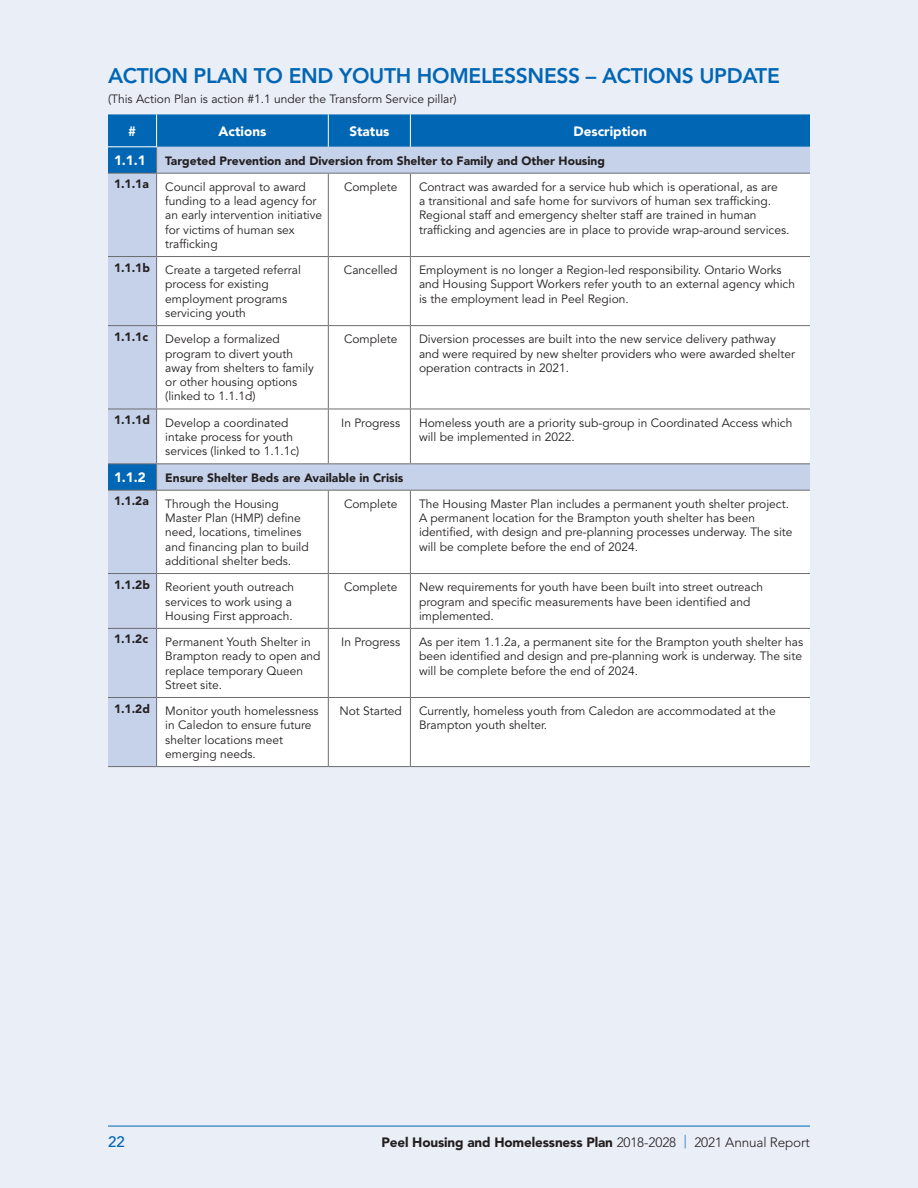
<style>
.page{position:relative;width:918px;height:1188px;background:#eaeef7}
.page>*{position:absolute;margin:0;border:0;box-sizing:border-box;transform-origin:0 0}
.Table_Heading{font:800 21px "Avenir LT Std";letter-spacing:-.015em;color:#0166b3}
.t1{font:500 15px "Avenir LT Std";color:#0166b3}
.t2{font:900 13.5px "Avenir LT Std";letter-spacing:-.01em;color:#231f20}
.Chart_Heading_Centre{font:900 13.5px "Avenir LT Std";color:#fff}
.Table_Text{font:12px/14.2px "Avenir LT Std";color:#231f20}
.Table_Text-2{font:900 12px "Avenir LT Std";color:#231f20}
.Table_Centred_Text{font:12px "Avenir LT Std";color:#231f20}
.Table_Centred_Text-2{font:900 12px "Avenir LT Std";color:#231f20}
.s1{font-weight:300}
.s2{font-weight:300;color:#0166b3}
</style>
<div class="page">
<hr style="left:108px;top:1126px;width:702px;height:1px;background:#0166b3">
<div style="left:108px;top:491px;width:48px;height:275px;background:#c6d2ea"></div>
<div style="left:157px;top:491px;width:653px;height:275px;background:#fff"></div>
<svg style="left:108px;top:114px;width:702px;height:376px;background:#dae6f1"></svg>
<hr style="left:328px;top:463px;width:82px;height:1px;background:#6c6d70">
<hr style="left:410px;top:463px;width:400px;height:1px;background:#6c6d70">
<hr style="left:108px;top:490px;width:49px;height:1px;background:#6c6d70">
<hr style="left:157px;top:490px;width:171px;height:1px;background:#6c6d70">
<hr style="left:156px;top:491px;width:1px;height:82px;background:#6c6d70">
<hr style="left:328px;top:490px;width:82px;height:1px;background:#6c6d70">
<hr style="left:328px;top:491px;width:1px;height:82px;background:#6c6d70">
<hr style="left:410px;top:490px;width:400px;height:1px;background:#6c6d70">
<hr style="left:410px;top:491px;width:1px;height:82px;background:#6c6d70">
<hr style="left:108px;top:573px;width:49px;height:1px;background:#6c6d70">
<hr style="left:157px;top:573px;width:171px;height:1px;background:#6c6d70">
<hr style="left:156px;top:574px;width:1px;height:54px;background:#6c6d70">
<hr style="left:328px;top:573px;width:82px;height:1px;background:#6c6d70">
<hr style="left:328px;top:574px;width:1px;height:54px;background:#6c6d70">
<hr style="left:410px;top:573px;width:400px;height:1px;background:#6c6d70">
<hr style="left:410px;top:574px;width:1px;height:54px;background:#6c6d70">
<hr style="left:108px;top:628px;width:49px;height:1px;background:#6c6d70">
<hr style="left:157px;top:628px;width:171px;height:1px;background:#6c6d70">
<hr style="left:156px;top:629px;width:1px;height:68px;background:#6c6d70">
<hr style="left:328px;top:628px;width:82px;height:1px;background:#6c6d70">
<hr style="left:328px;top:629px;width:1px;height:68px;background:#6c6d70">
<hr style="left:410px;top:628px;width:400px;height:1px;background:#6c6d70">
<hr style="left:410px;top:629px;width:1px;height:68px;background:#6c6d70">
<hr style="left:108px;top:697px;width:49px;height:1px;background:#6c6d70">
<hr style="left:157px;top:697px;width:171px;height:1px;background:#6c6d70">
<hr style="left:156px;top:698px;width:1px;height:68px;background:#6c6d70">
<hr style="left:328px;top:697px;width:82px;height:1px;background:#6c6d70">
<hr style="left:328px;top:698px;width:1px;height:68px;background:#6c6d70">
<hr style="left:410px;top:697px;width:400px;height:1px;background:#6c6d70">
<hr style="left:410px;top:698px;width:1px;height:68px;background:#6c6d70">
<hr style="left:108px;top:766px;width:49px;height:1px;background:#6c6d70">
<hr style="left:157px;top:766px;width:171px;height:1px;background:#6c6d70">
<hr style="left:328px;top:766px;width:82px;height:1px;background:#6c6d70">
<hr style="left:410px;top:766px;width:400px;height:1px;background:#6c6d70">
<hr style="left:156px;top:114px;width:1px;height:32px;background:#fff">
<hr style="left:328px;top:114px;width:1px;height:33px;background:#fff">
<hr style="left:410px;top:114px;width:1px;height:33px;background:#fff">
<hr style="left:108px;top:146px;width:49px;height:1px;background:#fff">
<p class="Table_Heading" style="left:108px;top:64px;width:673px">ACTION PLAN TO END YOUTH HOMELESSNESS – ACTIONS UPDATE</p>
<p class="Table_Text" style="left:108px;top:92px;width:350px">(This Action Plan is action #1.1 under the Transform Service pillar)</p>
<p class="Chart_Heading_Centre" style="left:128px;top:123px;width:9px">#</p>
<p class="Chart_Heading_Centre" style="left:219px;top:123px;width:49px">Actions</p>
<p class="Chart_Heading_Centre" style="left:349px;top:123px;width:41px">Status</p>
<p class="Chart_Heading_Centre" style="left:574px;top:123px;width:75px">Description</p>
<p class="Chart_Heading_Centre" style="left:114px;top:152px;width:33px">1.1.1</p>
<p class="Table_Text-2" style="left:165px;top:153px;width:441px">Targeted Prevention and Diversion from Shelter to Family and Other Housing</p>
<p class="Table_Centred_Text-2" style="left:114px;top:177px;width:36px">1.1.1a</p>
<p class="Table_Text" style="left:165px;top:180px;width:159px">Council approval to award funding to a lead agency for an early intervention initiative for victims of human sex trafficking</p>
<p class="Table_Centred_Text" style="left:344px;top:180px;width:55px">Complete</p>
<p class="Table_Text" style="left:419px;top:180px;width:372px">Contract was awarded for a service hub which is operational, as are<br>a transitional and safe home for survivors of human sex trafficking.<br>Regional staff and emergency shelter staff are trained in human trafficking and agencies are in place to provide wrap-around services.</p>
<p class="Table_Centred_Text-2" style="left:114px;top:260px;width:37px">1.1.1b</p>
<p class="Table_Text" style="left:165px;top:263px;width:137px">Create a targeted referral process for existing employment programs servicing youth</p>
<p class="Table_Centred_Text" style="left:344px;top:263px;width:55px">Cancelled</p>
<p class="Table_Text" style="left:419px;top:263px;width:378px">Employment is no longer a Region-led responsibility. Ontario Works and Housing Support Workers refer youth to an external agency which is the employment lead in Peel Region.</p>
<p class="Table_Centred_Text-2" style="left:114px;top:329px;width:36px">1.1.1c</p>
<p class="Table_Text" style="left:165px;top:332px;width:150px">Develop a formalized program to divert youth away from shelters to family or other housing options (linked to 1.1.1d)</p>
<p class="Table_Centred_Text" style="left:344px;top:332px;width:55px">Complete</p>
<p class="Table_Text" style="left:419px;top:332px;width:377px">Diversion processes are built into the new service delivery pathway and were required by new shelter providers who were awarded shelter operation contracts in 2021.</p>
<p class="Table_Centred_Text-2" style="left:114px;top:413px;width:37px">1.1.1d</p>
<p class="Table_Text" style="left:165px;top:416px;width:136px">Develop a coordinated intake process for youth services (linked to 1.1.1c)</p>
<p class="Table_Centred_Text" style="left:341px;top:416px;width:60px">In Progress</p>
<p class="Table_Text" style="left:419px;top:416px;width:375px">Homeless youth are a priority sub-group in Coordinated Access which will be implemented in 2022.</p>
<p class="Chart_Heading_Centre" style="left:114px;top:469px;width:33px">1.1.2</p>
<p class="Table_Text-2" style="left:165px;top:470px;width:240px">Ensure Shelter Beds are Available in Crisis</p>
<p class="Table_Centred_Text-2" style="left:114px;top:494px;width:36px">1.1.2a</p>
<p class="Table_Text" style="left:165px;top:497px;width:145px">Through the Housing<br>Master Plan (HMP) define need, locations, timelines and financing plan to build additional shelter beds.</p>
<p class="Table_Centred_Text" style="left:344px;top:497px;width:55px">Complete</p>
<p class="Table_Text" style="left:419px;top:497px;width:375px">The Housing Master Plan includes a permanent youth shelter project.<br>A permanent location for the Brampton youth shelter has been identified, with design and pre-planning processes underway. The site will be complete before the end of 2024.</p>
<p class="Table_Centred_Text-2" style="left:114px;top:577px;width:37px">1.1.2b</p>
<p class="Table_Text" style="left:165px;top:580px;width:130px">Reorient youth outreach services to work using a<br>Housing First approach.</p>
<p class="Table_Centred_Text" style="left:344px;top:580px;width:55px">Complete</p>
<p class="Table_Text" style="left:419px;top:580px;width:346px">New requirements for youth have been built into street outreach program and specific measurements have been identified and implemented.</p>
<p class="Table_Centred_Text-2" style="left:114px;top:632px;width:36px">1.1.2c</p>
<p class="Table_Text" style="left:165px;top:635px;width:157px">Permanent Youth Shelter in<br>Brampton ready to open and replace temporary Queen<br>Street site.</p>
<p class="Table_Centred_Text" style="left:341px;top:635px;width:60px">In Progress</p>
<p class="Table_Text" style="left:419px;top:635px;width:386px;text-align:justify">As per item 1.1.2a, a permanent site for the Brampton youth shelter has been identified and design and pre-planning work is underway. The site will be complete before the end of 2024.</p>
<p class="Table_Centred_Text-2" style="left:114px;top:701px;width:37px">1.1.2d</p>
<p class="Table_Text" style="left:165px;top:704px;width:155px">Monitor youth homelessness in Caledon to ensure future shelter locations meet emerging needs.</p>
<p class="Table_Centred_Text" style="left:339px;top:704px;width:64px">Not Started</p>
<p class="Table_Text" style="left:419px;top:704px;width:358px">Currently, homeless youth from Caledon are accommodated at the<br>Brampton youth shelter.</p>
<p class="t1" style="left:108px;top:1133px;width:18px">22</p>
<p class="t2" style="left:381px;top:1134px;width:430px">Peel Housing and Homelessness Plan <span class="s1">2018-2028</span> <span class="s2">|</span> <span class="s1">2021 Annual Report</span></p>
</div>
